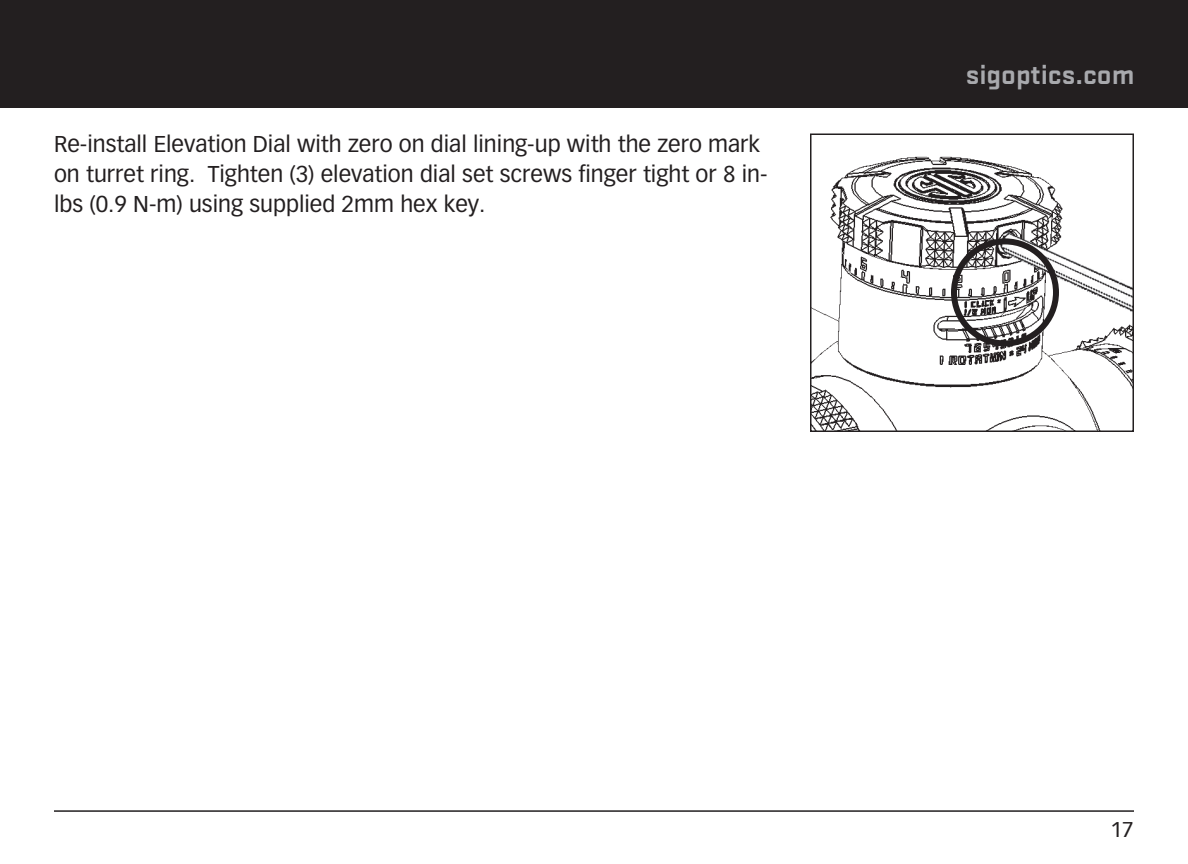
<style>
.page{position:relative;width:1188px;height:864px;background:#fff}
.page>*{position:absolute;margin:0;border:0;box-sizing:border-box;transform-origin:0 0}
.t1{font:700 28.5px "Stratum 2";color:#a8a9ad}
.t2{font:22.5px/30px "Vectora LH";color:#231f20}
.t3{font:21px "Vectora LH";color:#231f20}
</style>
<div class="page">
<div style="left:0;top:0;width:1188px;height:108px;background:#231f20"></div>
<hr style="left:54px;top:810px;width:1080px;height:2px;background:#231f20">
<img style="left:813px;top:156px;width:318px;height:273px">
<div style="left:810px;top:134px;width:324px;height:298px;border:2px solid #231f20"></div>
<div style="left:951px;top:238px;width:108px;height:108px;border:6px solid #231f20;border-radius:50%"></div>
<p class="t2" style="left:54px;top:129px;width:715px">Re-install Elevation Dial with zero on dial lining-up with the zero mark on turret ring. Tighten (3) elevation dial set screws finger tight or 8 in&shy;lbs (0.9 N-m) using supplied 2mm hex key.</p>
<p class="t1" style="left:966px;top:55px;width:170px">sigoptics.com</p>
<p class="t3" style="left:1111px;top:817px;width:25px">17</p>
</div>
